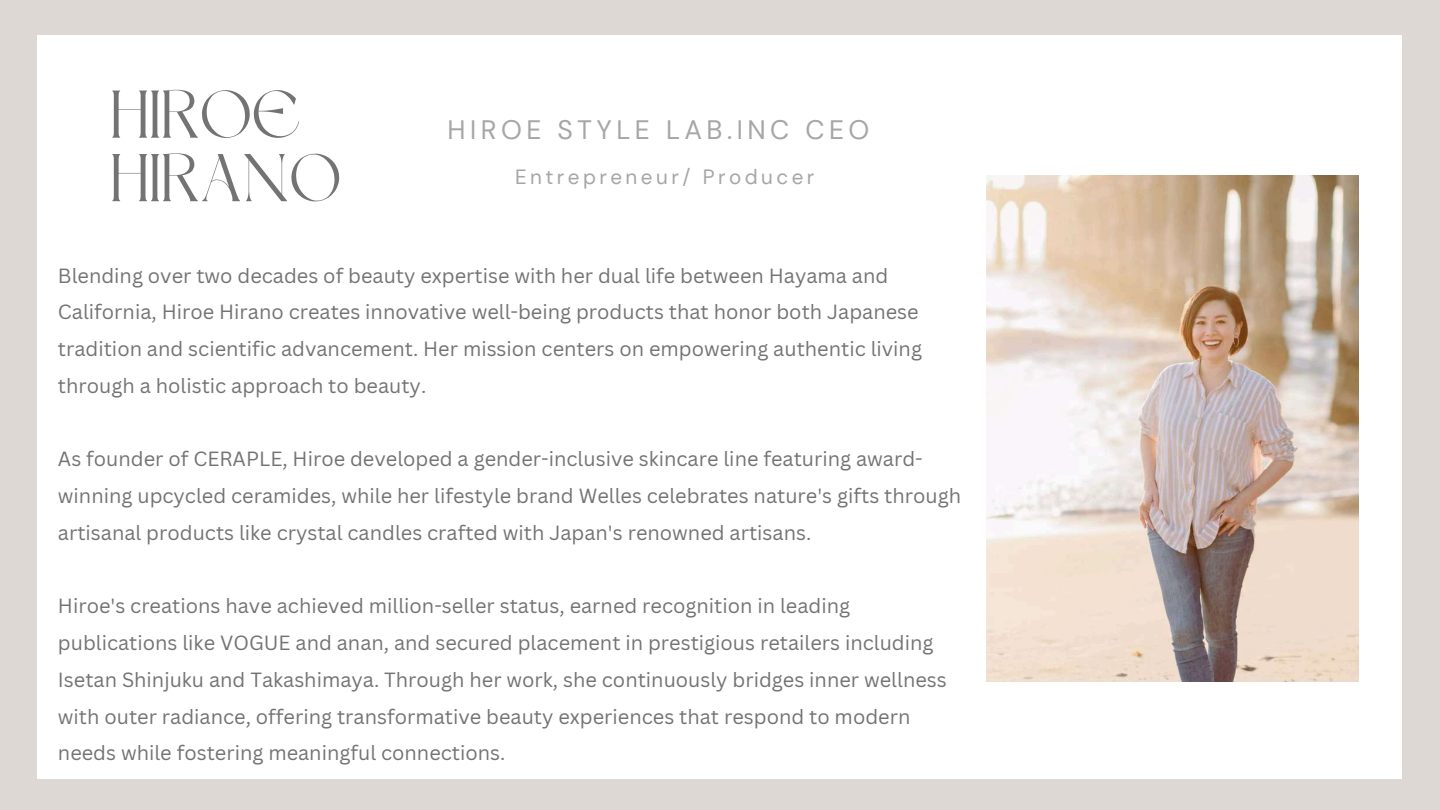
<style>
.page{position:relative;width:1440px;height:810px;background:#ddd8d3}
.page>*{position:absolute;margin:0;border:0;box-sizing:border-box;transform-origin:0 0}
.t1{font:67.2px/63.5px "Dream Avenue";color:#737373}
.t2{font:26.6px "DM Sans";letter-spacing:.17em;color:#a6a6a6}
.t3{font:20.6px "DM Sans";letter-spacing:.17em;color:#a6a6a6}
.t4{font:20px/36.8px "Canva Sans";color:#737373}
</style>
<div class="page">
<div style="left:38px;top:35px;width:1364px;height:744px;background:#fff"></div>
<img style="left:986px;top:176px;width:373px;height:505px">
<h1 class="t1" style="left:110px;top:89px;width:232px">HIROE<br>HIRANO</h1>
<h2 class="t2" style="left:448px;top:113px;width:423px">HIROE STYLE LAB.INC CEO</h2>
<p class="t3" style="left:515px;top:164px;width:301px">Entrepreneur/ Producer</p>
<p class="t4" style="left:58px;top:256px;width:866px">Blending over two decades of beauty expertise with her dual life between Hayama and California, Hiroe Hirano creates innovative well-being products that honor both Japanese tradition and scientific advancement. Her mission centers on empowering authentic living through a holistic approach to beauty.</p>
<p class="t4" style="left:58px;top:440px;width:905px">As founder of CERAPLE, Hiroe developed a gender-inclusive skincare line featuring award&shy;winning upcycled ceramides, while her lifestyle brand Welles celebrates nature's gifts through artisanal products like crystal candles crafted with Japan's renowned artisans.</p>
<p class="t4" style="left:58px;top:587px;width:890px">Hiroe's creations have achieved million-seller status, earned recognition in leading publications like VOGUE and anan, and secured placement in prestigious retailers including Isetan Shinjuku and Takashimaya. Through her work, she continuously bridges inner wellness with outer radiance, offering transformative beauty experiences that respond to modern needs while fostering meaningful connections.</p>
</div>
